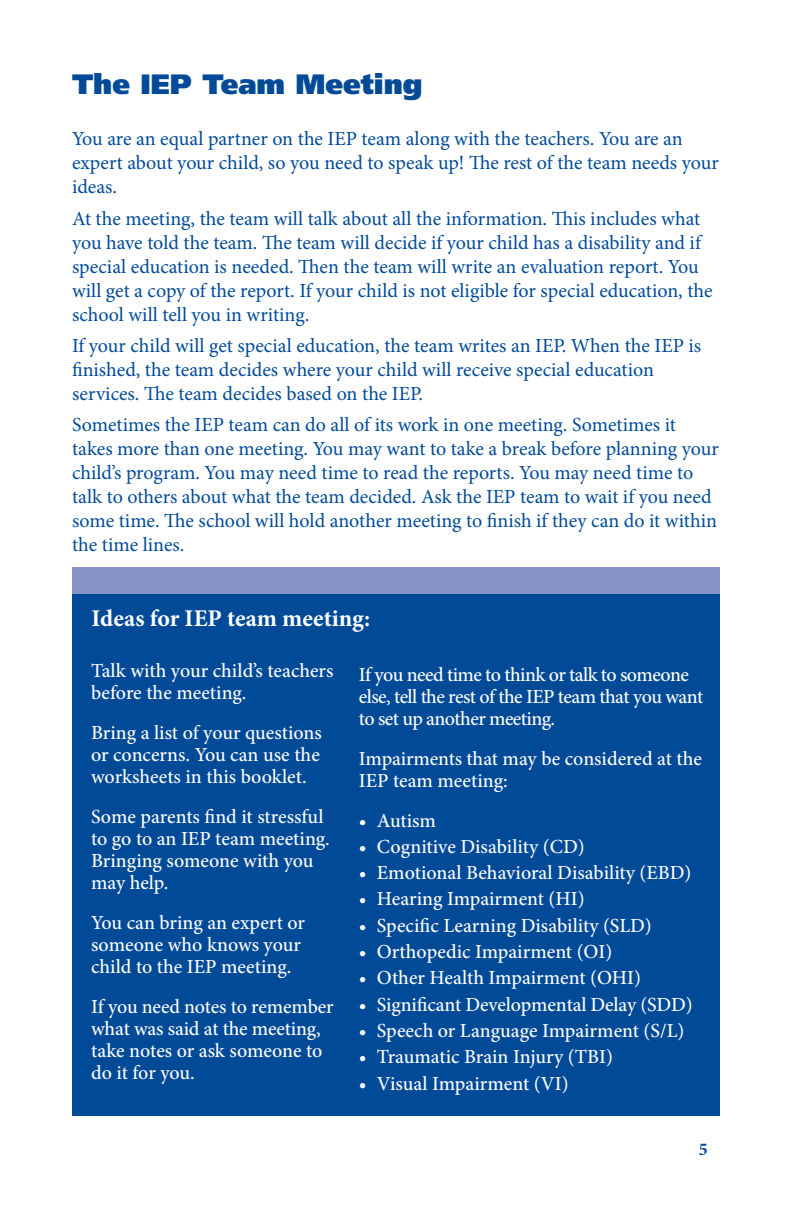
<style>
.page{position:relative;width:792px;height:1224px;background:#fff}
.page>*{position:absolute;margin:0;border:0;box-sizing:border-box;transform-origin:0 0}
.A_head{font:900 28px "Frutiger";color:#004a98}
.sidebar_head{font:700 24px "Minion Pro";color:#fff}
.Body_text{font:20px/24px "Minion Pro";color:#004a98}
.sidebar_text{font:500 20px/22px "Minion Pro";letter-spacing:-.01em;color:#fff}
.bl-sidebar{font:500 20px "Minion Pro";letter-spacing:-.005em;color:#fff}
.sidebar_text-2{font:500 20px/22px "Minion Pro";letter-spacing:-.03em;color:#fff}
.t1{font:700 18px "Minion Pro";color:#004a98}
</style>
<div class="page">
<div style="left:72px;top:569px;width:648px;height:547px;background:#004a98"></div>
<div style="left:72px;top:567px;width:648px;height:27px;background:#8793c5"></div>
<p class="A_head" style="left:72px;top:67px;width:352px">The IEP Team Meeting</p>
<p class="Body_text" style="left:72px;top:127px;width:648px">You are an equal partner on the IEP team along with the teachers. You are an expert about your child, so you need to speak up! The rest of the team needs your ideas.</p>
<p class="Body_text" style="left:72px;top:206px;width:642px">At the meeting, the team will talk about all the information. This includes what you have told the team. The team will decide if your child has a disability and if special education is needed. Then the team will write an evaluation report. You will get a copy of the report. If your child is not eligible for special education, the school will tell you in writing.</p>
<p class="Body_text" style="left:72px;top:333px;width:631px">If your child will get special education, the team writes an IEP. When the IEP is finished, the team decides where your child will receive special education services. The team decides based on the IEP.</p>
<p class="Body_text" style="left:72px;top:413px;width:648px">Sometimes the IEP team can do all of its work in one meeting. Sometimes it takes more than one meeting. You may want to take a break before planning your child’s program. You may need time to read the reports. You may need time to talk to others about what the team decided. Ask the IEP team to wait if you need some time. The school will hold another meeting to finish if they can do it within the time lines.</p>
<p class="sidebar_head" style="left:92px;top:602px;width:280px">Ideas for IEP team meeting:</p>
<p class="sidebar_text" style="left:91px;top:660px;width:244px">Talk with your child’s teachers before the meeting.</p>
<p class="sidebar_text" style="left:91px;top:722px;width:232px;text-align:justify">Bring a list of your questions or concerns. You can use the worksheets in this booklet.</p>
<p class="sidebar_text" style="left:91px;top:806px;width:240px">Some parents find it stressful to go to an IEP team meeting.<br>Bringing someone with you may help.</p>
<p class="sidebar_text" style="left:91px;top:912px;width:215px">You can bring an expert or someone who knows your child to the IEP meeting.</p>
<p class="sidebar_text" style="left:91px;top:996px;width:244px">If you need notes to remember what was said at the meeting, take notes or ask someone to do it for you.</p>
<p class="sidebar_text-2" style="left:359px;top:663px;width:346px">If you need time to think or talk to someone else, tell the rest of the IEP team that you want to set up another meeting.</p>
<p class="sidebar_text" style="left:359px;top:747px;width:345px">Impairments that may be considered at the<br>IEP team meeting:</p>
<p class="sidebar_text" style="left:359px;top:809px;width:79px">• Autism</p>
<p class="bl-sidebar" style="left:359px;top:833px;width:227px">• Cognitive Disability (CD)</p>
<p class="bl-sidebar" style="left:359px;top:859px;width:334px">• Emotional Behavioral Disability (EBD)</p>
<p class="bl-sidebar" style="left:359px;top:886px;width:227px">• Hearing Impairment (HI)</p>
<p class="bl-sidebar" style="left:359px;top:912px;width:294px">• Specific Learning Disability (SLD)</p>
<p class="bl-sidebar" style="left:359px;top:938px;width:255px">• Orthopedic Impairment (OI)</p>
<p class="bl-sidebar" style="left:359px;top:965px;width:284px">• Other Health Impairment (OHI)</p>
<p class="bl-sidebar" style="left:359px;top:991px;width:335px">• Significant Developmental Delay (SDD)</p>
<p class="bl-sidebar" style="left:359px;top:1017px;width:327px">• Speech or Language Impairment (S/L)</p>
<p class="bl-sidebar" style="left:359px;top:1044px;width:256px">• Traumatic Brain Injury (TBI)</p>
<p class="bl-sidebar" style="left:359px;top:1070px;width:211px">• Visual Impairment (VI)</p>
<p class="t1" style="left:699px;top:1136px;width:10px">5</p>
</div>
